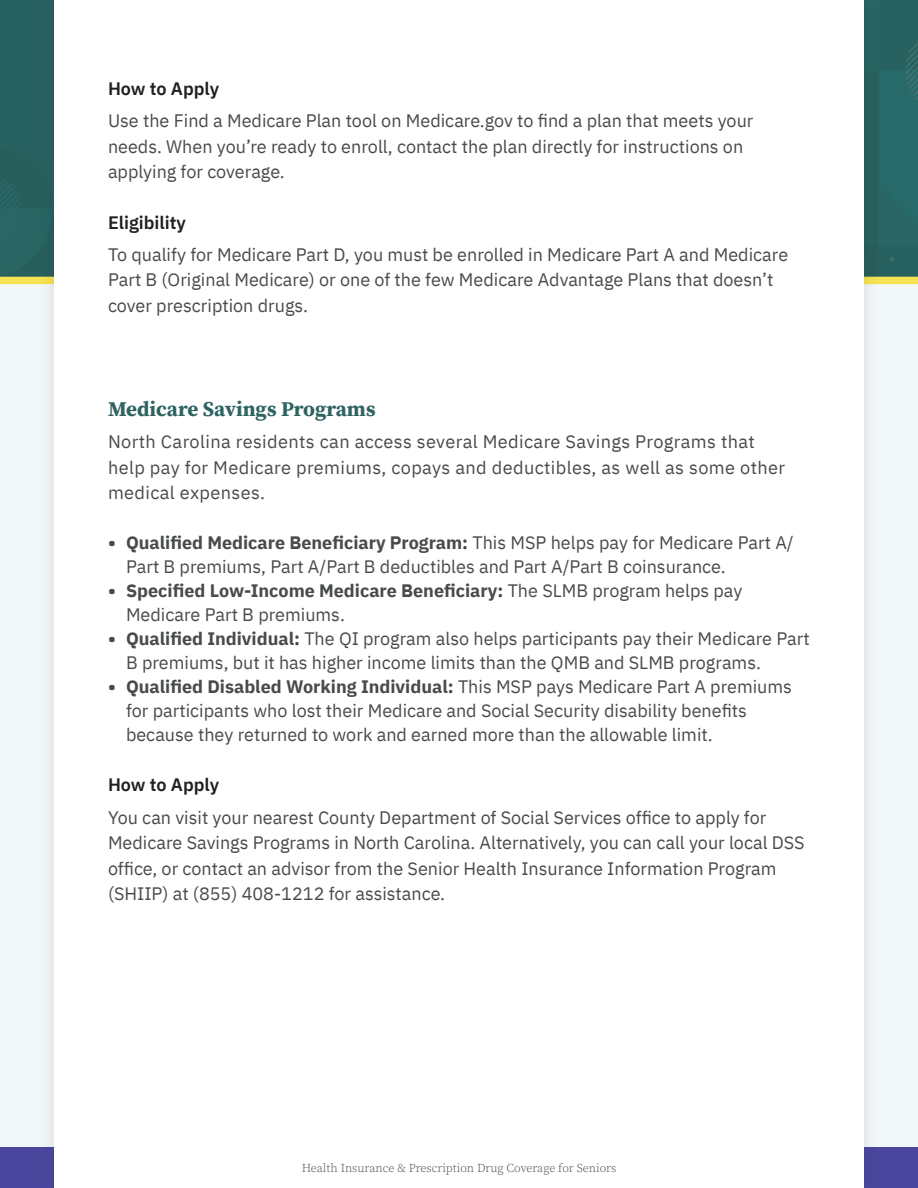
<style>
.page{position:relative;width:918px;height:1188px;background:#f2f7f9}
.page>*{position:absolute;margin:0;border:0;box-sizing:border-box;transform-origin:0 0}
.t1{font:700 21px "Source Serif Pro";color:#2d6361}
.t2{font:18px/25.5px "IBM Plex Sans";color:#474b49}
.t3{font:18px/25.5px "IBM Plex Sans";letter-spacing:.02em;color:#474b49}
.t4{font:600 18px "IBM Plex Sans";color:#231f20}
.t5{font:300 12px "Source Serif Pro";color:#474b49}
.s1{font-weight:700}
</style>
<div class="page">
<div style="left:0;top:0;width:918px;height:280px;background:#2d6361"></div>
<div style="left:0;top:277px;width:918px;height:7px;background:#f5e353"></div>
<div style="left:0;top:1148px;width:918px;height:40px;background:#4b479f"></div>
<div style="left:39px;top:0;width:841px;height:1188px;background:#231f20;opacity:.15"></div>
<div style="left:54px;top:0;width:810px;height:1188px;background:#fff"></div>
<p class="t4" style="left:108px;top:75px;width:113px">How to Apply</p>
<p class="t2" style="left:108px;top:107px;width:647px">Use the Find a Medicare Plan tool on Medicare.gov to find a plan that meets your needs. When you’re ready to enroll, contact the plan directly for instructions on applying for coverage.</p>
<p class="t4" style="left:108px;top:208px;width:80px">Eligibility</p>
<p class="t2" style="left:108px;top:240px;width:682px">To qualify for Medicare Part D, you must be enrolled in Medicare Part A and Medicare<br>Part B (Original Medicare) or one of the few Medicare Advantage Plans that doesn’t cover prescription drugs.</p>
<p class="t1" style="left:108px;top:395px;width:269px">Medicare Savings Programs</p>
<p class="t3" style="left:108px;top:428px;width:679px">North Carolina residents can access several Medicare Savings Programs that help pay for Medicare premiums, copays and deductibles, as well as some other medical expenses.</p>
<p class="t2" style="left:126px;top:529px;width:669px;line-height:24px;text-indent:-18px"><span class="s1">• Qualified Medicare Beneficiary Program:</span> This MSP helps pay for Medicare Part A/<br>Part B premiums, Part A/Part B deductibles and Part A/Part B coinsurance.</p>
<p class="t2" style="left:126px;top:577px;width:618px;line-height:24px;text-indent:-18px"><span class="s1">• Specified Low-Income Medicare Beneficiary:</span> The SLMB program helps pay<br>Medicare Part B premiums.</p>
<p class="t2" style="left:126px;top:625px;width:685px;line-height:24px;text-indent:-18px"><span class="s1">• Qualified Individual:</span> The QI program also helps participants pay their Medicare Part<br>B premiums, but it has higher income limits than the QMB and SLMB programs.</p>
<p class="t2" style="left:126px;top:673px;width:668px;line-height:24px;text-indent:-18px"><span class="s1">• Qualified Disabled Working Individual:</span> This MSP pays Medicare Part A premiums for participants who lost their Medicare and Social Security disability benefits because they returned to work and earned more than the allowable limit.</p>
<p class="t4" style="left:108px;top:771px;width:113px">How to Apply</p>
<p class="t2" style="left:108px;top:803px;width:698px">You can visit your nearest County Department of Social Services office to apply for Medicare Savings Programs in North Carolina. Alternatively, you can call your local DSS office, or contact an advisor from the Senior Health Insurance Information Program (SHIIP) at (855) 408-1212 for assistance.</p>
<p class="t5" style="left:302px;top:1160px;width:316px">Health Insurance &amp; Prescription Drug Coverage for Seniors</p>
</div>
